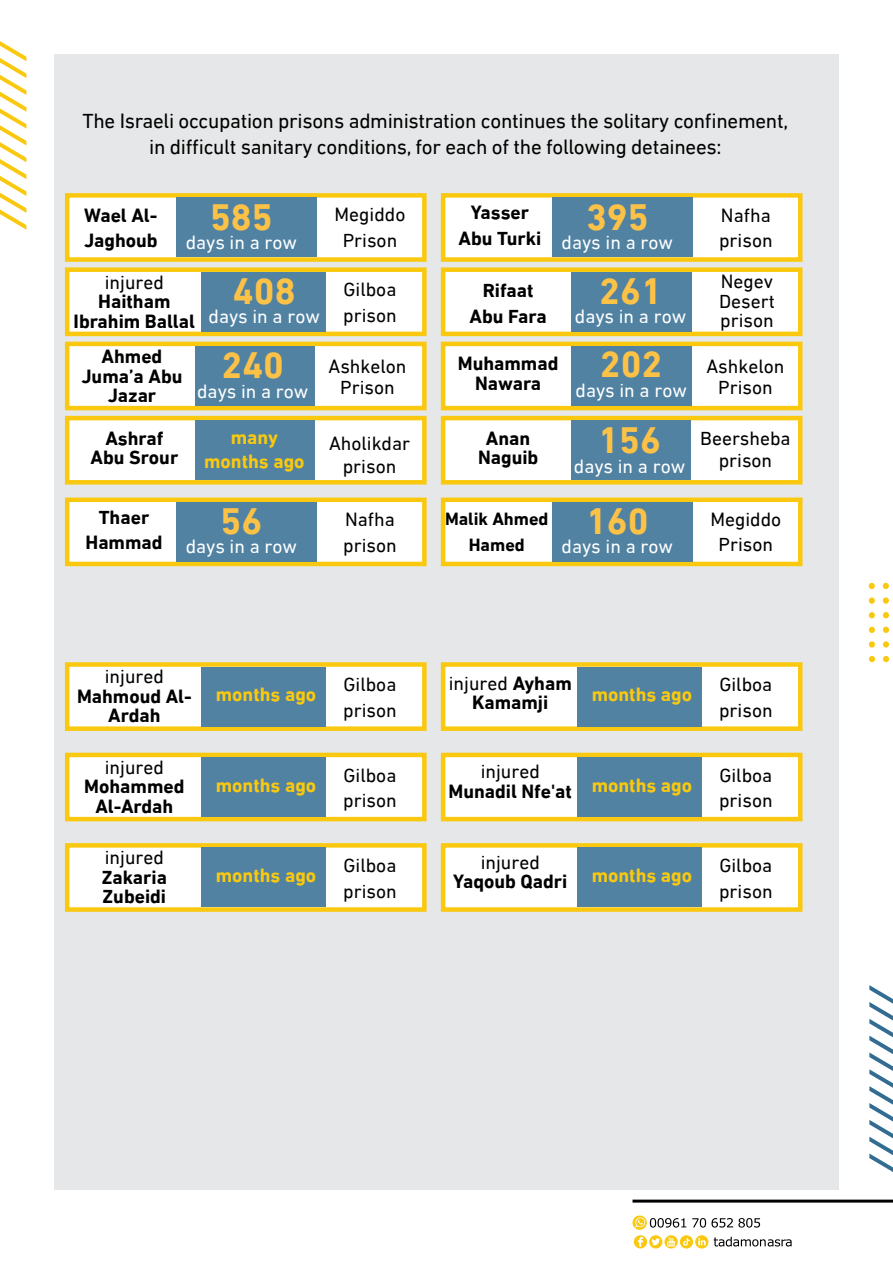
<style>
.page{position:relative;width:893px;height:1263px;background:#fff}
.page>*{position:absolute;margin:0;border:0;box-sizing:border-box;transform-origin:0 0}
.t1{font:700 37.5px "DIN Next LTW23";color:#fcc247}
.t2{font:21px/25.5px "DIN Next LTW23";letter-spacing:-.015em;color:#000;text-align:center}
.t3{font:19.5px/25.5px "DIN Next LTW23";color:#000;text-align:center}
.t4{font:700 19.5px/19.5px "DIN Next LTW23";color:#000;text-align:center}
.t5{font:19.5px "DIN Next LTW23";color:#fff}
.t6{font:700 19.5px/24px "DIN Next LTW23";color:#fac90f;text-align:center}
.t7{font:700 18px "DIN Next LTW23";color:#000}
.s1{font-size:37.5px;color:#fcc247}
.s2{font-weight:700}
</style>
<div class="page">
<div style="left:54px;top:54px;width:785px;height:1136px;background:#e6e7e8"></div>
<svg style="left:869px;top:985px;width:24px;height:187px"></svg>
<svg style="left:883px;top:583px;width:6px;height:6px"></svg>
<div style="left:883px;top:597px;width:6px;height:7px;background:#fac90f;border-radius:50%"></div>
<svg style="left:883px;top:612px;width:6px;height:6px"></svg>
<svg style="left:883px;top:627px;width:6px;height:6px"></svg>
<div style="left:883px;top:641px;width:6px;height:7px;background:#fac90f;border-radius:50%"></div>
<svg style="left:883px;top:656px;width:6px;height:6px"></svg>
<svg style="left:869px;top:583px;width:6px;height:6px"></svg>
<div style="left:869px;top:597px;width:6px;height:7px;background:#fac90f;border-radius:50%"></div>
<svg style="left:869px;top:612px;width:6px;height:6px"></svg>
<svg style="left:869px;top:627px;width:6px;height:6px"></svg>
<div style="left:869px;top:641px;width:6px;height:7px;background:#fac90f;border-radius:50%"></div>
<svg style="left:869px;top:656px;width:6px;height:6px"></svg>
<hr style="left:632px;top:1199px;width:261px;height:3px;background:#000">
<svg style="left:692px;top:1218px;width:68px;height:9px"></svg>
<svg style="left:632px;top:1215px;width:15px;height:15px"></svg>
<svg style="left:635px;top:1217px;width:51px;height:10px"></svg>
<svg style="left:714px;top:1237px;width:78px;height:9px"></svg>
<svg style="left:634px;top:1235px;width:74px;height:13px"></svg>
<svg style="left:0;top:41px;width:26px;height:189px"></svg>
<div style="left:65px;top:342px;width:362px;height:68px;background:#fff;border:4px solid #fac90f"></div>
<div style="left:196px;top:346px;width:119px;height:60px;background:#5182a2"></div>
<div style="left:441px;top:267px;width:361px;height:69px;background:#fff;border:4px solid #fac90f"></div>
<div style="left:571px;top:272px;width:120px;height:60px;background:#5182a2"></div>
<div style="left:65px;top:416px;width:362px;height:68px;background:#fff;border:4px solid #fac90f"></div>
<div style="left:196px;top:420px;width:119px;height:60px;background:#5182a2"></div>
<div style="left:441px;top:416px;width:361px;height:68px;background:#fff;border:4px solid #fac90f"></div>
<div style="left:572px;top:420px;width:119px;height:60px;background:#5182a2"></div>
<div style="left:441px;top:342px;width:361px;height:68px;background:#fff;border:4px solid #fac90f"></div>
<div style="left:571px;top:346px;width:120px;height:60px;background:#5182a2"></div>
<div style="left:65px;top:193px;width:362px;height:69px;background:#fff;border:4px solid #fac90f"></div>
<div style="left:176px;top:197px;width:141px;height:60px;background:#5182a2"></div>
<div style="left:441px;top:193px;width:361px;height:69px;background:#fff;border:4px solid #fac90f"></div>
<div style="left:552px;top:197px;width:140px;height:60px;background:#5182a2"></div>
<div style="left:65px;top:267px;width:362px;height:69px;background:#fff;border:4px solid #fac90f"></div>
<div style="left:202px;top:272px;width:124px;height:60px;background:#5182a2"></div>
<div style="left:65px;top:497px;width:362px;height:69px;background:#fff;border:4px solid #fac90f"></div>
<div style="left:176px;top:502px;width:141px;height:60px;background:#5182a2"></div>
<div style="left:441px;top:497px;width:361px;height:69px;background:#fff;border:4px solid #fac90f"></div>
<div style="left:552px;top:502px;width:140px;height:60px;background:#5182a2"></div>
<div style="left:65px;top:662px;width:362px;height:69px;background:#fff;border:4px solid #fac90f"></div>
<div style="left:202px;top:667px;width:124px;height:59px;background:#5182a2"></div>
<div style="left:441px;top:662px;width:361px;height:69px;background:#fff;border:4px solid #fac90f"></div>
<div style="left:578px;top:667px;width:124px;height:59px;background:#5182a2"></div>
<div style="left:65px;top:753px;width:362px;height:68px;background:#fff;border:4px solid #fac90f"></div>
<div style="left:202px;top:757px;width:124px;height:60px;background:#5182a2"></div>
<div style="left:441px;top:753px;width:361px;height:68px;background:#fff;border:4px solid #fac90f"></div>
<div style="left:578px;top:757px;width:124px;height:60px;background:#5182a2"></div>
<div style="left:65px;top:843px;width:362px;height:69px;background:#fff;border:4px solid #fac90f"></div>
<div style="left:202px;top:847px;width:124px;height:60px;background:#5182a2"></div>
<div style="left:441px;top:843px;width:361px;height:69px;background:#fff;border:4px solid #fac90f"></div>
<div style="left:578px;top:847px;width:124px;height:60px;background:#5182a2"></div>
<p class="t2" style="left:82px;top:108px;width:707px">The Israeli occupation prisons administration continues the solitary confinement, in difficult sanitary conditions, for each of the following detainees:</p>
<p class="t4" style="left:84px;top:205px;width:75px">Wael Al-</p>
<p class="t4" style="left:84px;top:231px;width:75px">Jaghoub</p>
<h1 class="t1" style="left:210px;top:195px;width:64px">585</h1>
<p class="t5" style="left:186px;top:231px;width:113px">days in a row</p>
<p class="t3" style="left:334px;top:202px;width:72px">Megiddo<br>Prison</p>
<p class="t4" style="left:459px;top:200px;width:84px;line-height:25.5px">Yasser<br>Abu Turki</p>
<h1 class="t1" style="left:586px;top:195px;width:64px">395</h1>
<p class="t5" style="left:562px;top:231px;width:113px">days in a row</p>
<p class="t3" style="left:719px;top:202px;width:55px;text-align:left">Nafha prison</p>
<p class="t3" style="left:105px;top:269px;width:61px">injured</p>
<p class="t4" style="left:74px;top:292px;width:123px">Haitham<br>Ibrahim Ballal</p>
<h1 class="t1" style="left:233px;top:269px;width:64px">408</h1>
<p class="t5" style="left:209px;top:305px;width:113px">days in a row</p>
<p class="t3" style="left:343px;top:277px;width:55px;text-align:left">Gilboa prison</p>
<p class="t4" style="left:483px;top:281px;width:52px">Rifaat</p>
<h1 class="t1" style="left:599px;top:269px;width:64px">261</h1>
<p class="t4" style="left:470px;top:306px;width:79px">Abu Fara</p>
<p class="t5" style="left:575px;top:305px;width:113px">days in a row</p>
<p class="t3" style="left:719px;top:272px;width:57px;line-height:19.5px;text-align:justify">Negev Desert prison</p>
<p class="t4" style="left:81px;top:347px;width:103px">Ahmed<br>Juma a’ Abu<br>Jazar</p>
<h1 class="t1" style="left:221px;top:343px;width:64px">240</h1>
<p class="t5" style="left:197px;top:379px;width:113px">days in a row</p>
<p class="t3" style="left:328px;top:356px;width:80px;line-height:21px">Ashkelon<br>Prison</p>
<p class="t4" style="left:475px;top:354px;width:189px;text-align:left;text-indent:-17px">Muhammad <span class="s1">202<br></span>Nawara</p>
<p class="t5" style="left:575px;top:378px;width:113px">days in a row</p>
<p class="t3" style="left:706px;top:355px;width:80px;line-height:21px">Ashkelon<br>Prison</p>
<h1 class="t1" style="left:598px;top:418px;width:64px">156</h1>
<p class="t5" style="left:574px;top:455px;width:113px">days in a row</p>
<p class="t4" style="left:90px;top:428px;width:89px">Ashraf<br>Abu Srour</p>
<p class="t6" style="left:204px;top:425px;width:102px">many months ago</p>
<p class="t3" style="left:700px;top:427px;width:92px;line-height:22.5px">Beersheba prison</p>
<p class="t4" style="left:478px;top:428px;width:62px">Anan<br>Naguib</p>
<p class="t3" style="left:329px;top:432px;width:83px;line-height:22.5px">Aholikdar prison</p>
<p class="t4" style="left:85px;top:504px;width:79px;line-height:25.5px">Thaer<br>Hammad</p>
<h1 class="t1" style="left:221px;top:499px;width:43px">56</h1>
<p class="t5" style="left:186px;top:535px;width:113px">days in a row</p>
<p class="t3" style="left:343px;top:507px;width:55px;text-align:left">Nafha prison</p>
<p class="t7" style="left:445px;top:508px;width:105px">Malik Ahmed</p>
<h1 class="t1" style="left:586px;top:499px;width:64px">160</h1>
<p class="t7" style="left:469px;top:534px;width:57px">Hamed</p>
<p class="t5" style="left:562px;top:535px;width:113px">days in a row</p>
<p class="t3" style="left:710px;top:506px;width:72px">Megiddo<br>Prison</p>
<p class="t3" style="left:105px;top:664px;width:61px">injured</p>
<p class="t4" style="left:108px;top:706px;width:54px">Ardah</p>
<p class="t4" style="left:77px;top:686px;width:116px">Mahmoud Al-</p>
<p class="t3" style="left:105px;top:754px;width:61px">injured</p>
<p class="t4" style="left:84px;top:777px;width:102px">Mohammed<br>Al-Ardah</p>
<p class="t3" style="left:105px;top:845px;width:61px">injured</p>
<p class="t4" style="left:102px;top:867px;width:67px;text-align:left">Zakaria<br>Zubeidi</p>
<p class="t6" style="left:216px;top:683px;width:102px">months ago</p>
<p class="t6" style="left:216px;top:773px;width:102px">months ago</p>
<p class="t6" style="left:216px;top:863px;width:102px">months ago</p>
<p class="t3" style="left:343px;top:672px;width:54px">Gilboa</p>
<p class="t3" style="left:343px;top:697px;width:55px">prison</p>
<p class="t3" style="left:343px;top:762px;width:54px">Gilboa</p>
<p class="t3" style="left:343px;top:787px;width:55px">prison</p>
<p class="t3" style="left:343px;top:852px;width:54px">Gilboa</p>
<p class="t3" style="left:343px;top:878px;width:55px">prison</p>
<p class="t3" style="left:449px;top:670px;width:125px">injured <span class="s2">Ayham</span></p>
<p class="t3" style="left:719px;top:672px;width:54px">Gilboa</p>
<p class="t6" style="left:592px;top:683px;width:102px">months ago</p>
<p class="t4" style="left:472px;top:693px;width:78px">Kamamji</p>
<p class="t3" style="left:719px;top:697px;width:55px">prison</p>
<p class="t3" style="left:481px;top:759px;width:61px">injured</p>
<p class="t3" style="left:719px;top:762px;width:54px">Gilboa</p>
<p class="t6" style="left:592px;top:773px;width:102px">months ago</p>
<p class="t4" style="left:449px;top:781px;width:125px">Munadil Nfe'at</p>
<p class="t3" style="left:719px;top:787px;width:55px">prison</p>
<p class="t3" style="left:481px;top:849px;width:61px">injured</p>
<p class="t3" style="left:719px;top:852px;width:54px">Gilboa</p>
<p class="t6" style="left:592px;top:863px;width:102px">months ago</p>
<p class="t4" style="left:453px;top:871px;width:115px">Yaqoub Qadri</p>
<p class="t3" style="left:719px;top:878px;width:55px">prison</p>
</div>
